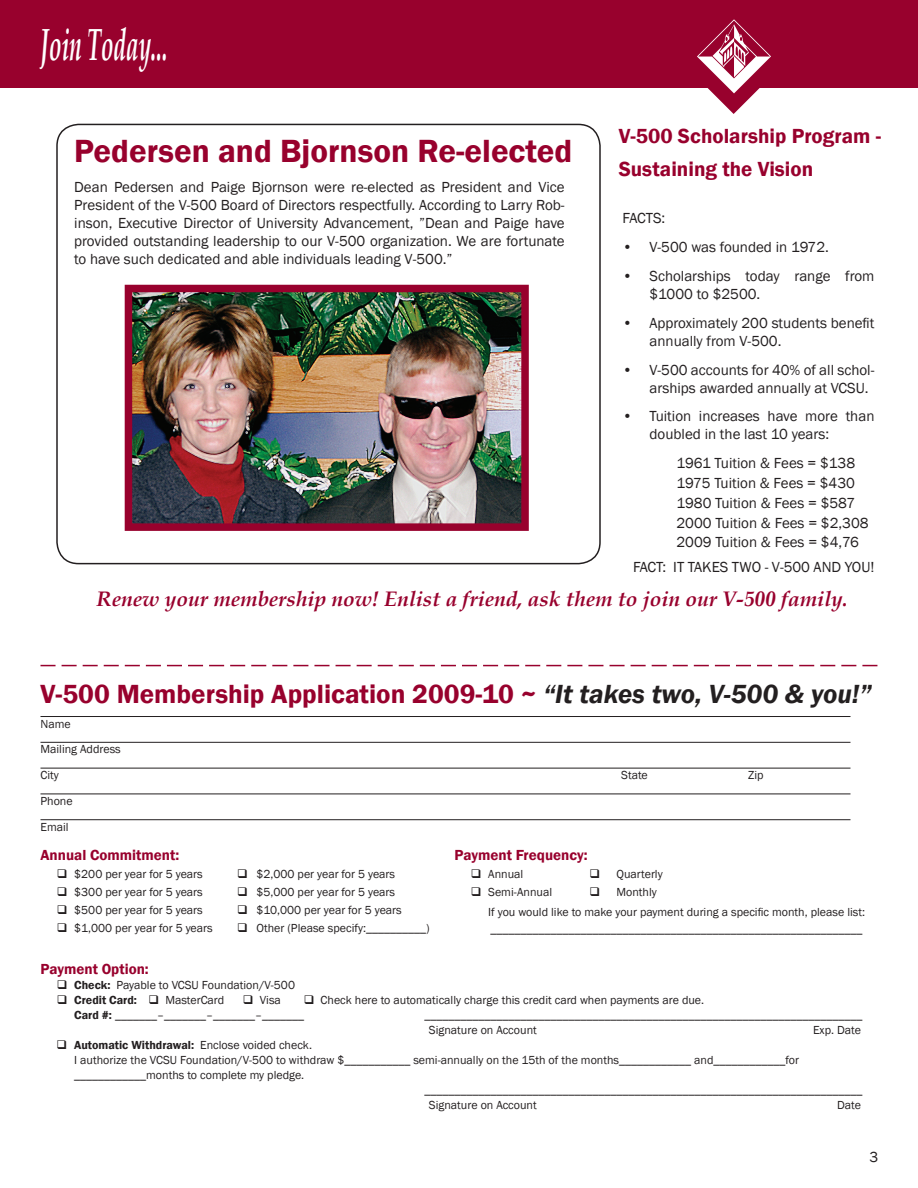
<style>
.page{position:relative;width:918px;height:1188px;background:#fff}
.page>*{position:absolute;margin:0;border:0;box-sizing:border-box;transform-origin:0 0}
.t1{font:italic 700 45px "Book Antiqua";color:#fff;scale:.5 1}
.t2{font:600 33px "Franklin Gothic";color:#98012d}
.t3{font:600 27px "Franklin Gothic";color:#98012d}
.t4{font:italic 700 21px "Book Antiqua";color:#98012d}
.t5{font:600 21px/33px "Franklin Gothic";color:#98012d}
.t6{font:15px/18px "Franklin Gothic";color:#231f20}
.t7{font:600 15px "Franklin Gothic";color:#98012d}
.t8{font:12px/25.8px "Franklin Gothic";color:#231f20}
.t9{font:600 12px "Franklin Gothic";color:#231f20}
.s1{font-style:italic;color:#231f20}
.s2{font-weight:600}
.s3{font-weight:400}
</style>
<div class="page">
<div style="left:0;top:0;width:918px;height:87px;background:#98012d"></div>
<svg style="left:672px;top:19px;width:124px;height:95px"></svg>
<hr style="left:40px;top:716px;width:810px;height:1px;background:#231f20">
<hr style="left:40px;top:742px;width:810px;height:1px;background:#231f20">
<hr style="left:40px;top:768px;width:810px;height:1px;background:#231f20">
<hr style="left:40px;top:794px;width:810px;height:1px;background:#231f20">
<hr style="left:40px;top:819px;width:810px;height:1px;background:#231f20">
<svg style="left:40px;top:665px;width:838px;height:1px"></svg>
<div style="left:56px;top:124px;width:545px;height:440px;border:2px solid #231f20;border-radius:22px"></div>
<img style="left:134px;top:294px;width:386px;height:228px">
<div style="left:125px;top:285px;width:404px;height:246px;border:8px solid #98012d"></div>
<h1 class="t1" style="left:40px;top:18px;width:257px">Join Today...</h1>
<h2 class="t2" style="left:74px;top:131px;width:500px">Pedersen and Bjornson Re-elected</h2>
<p class="t6" style="left:74px;top:179px;width:492px;text-align:justify">Dean Pedersen and Paige Bjornson were re-elected as President and Vice President of the V-500 Board of Directors respectfully. According to Larry Rob&shy;inson, Executive Director of University Advancement, ”Dean and Paige have provided outstanding leadership to our V-500 organization. We are fortunate to have such dedicated and able individuals leading V-500.”</p>
<h3 class="t5" style="left:619px;top:120px;width:264px">V-500 Scholarship Program -<br>Sustaining the Vision</h3>
<p class="t6" style="left:622px;top:210px;width:44px">FACTS:</p>
<p class="t6" style="left:622px;top:238px;width:208px">• V-500 was founded in 1972.</p>
<p class="t6" style="left:650px;top:267px;width:226px;text-indent:-27px">• Scholarships today range from $1000 to $2500.</p>
<p class="t6" style="left:650px;top:314px;width:227px;text-indent:-27px">• Approximately 200 students benefit annually from V-500.</p>
<p class="t6" style="left:650px;top:361px;width:226px;text-indent:-27px">• V-500 accounts for 40% of all schol&shy;arships awarded annually at VCSU.</p>
<p class="t6" style="left:650px;top:408px;width:226px;text-indent:-27px">• Tuition increases have more than doubled in the last 10 years:</p>
<p class="t6" style="left:676px;top:454px;width:194px;line-height:19.8px">1961 Tuition &amp; Fees = $138<br>1975 Tuition &amp; Fees = $430<br>1980 Tuition &amp; Fees = $587<br>2000 Tuition &amp; Fees = $2,308<br>2009 Tuition &amp; Fees = $4,76</p>
<p class="t6" style="left:633px;top:558px;width:64px">Fact: It takes</p>
<p class="t6" style="left:732px;top:558px;width:92px">Two - V-500 and</p>
<p class="t6" style="left:845px;top:558px;width:31px">You !</p>
<h3 class="t4" style="left:97px;top:586px;width:753px">Renew your membership now! Enlist a friend, ask them to join our V-500 family.</h3>
<h3 class="t3" style="left:40px;top:678px;width:833px">V-500 Membership Application 2009-10 ~ <span class="s1">“It takes two, V-500 &amp; you!”</span></h3>
<p class="t8" style="left:40px;top:711px;width:82px">Name<br>Mailing Address<br>City</p>
<p class="t8" style="left:40px;top:788px;width:34px">Phone<br>Email</p>
<p class="t7" style="left:40px;top:846px;width:140px">Annual Commitment:</p>
<p class="t8" style="left:57px;top:862px;width:148px">❑ $200 per year for 5 years</p>
<p class="t8" style="left:237px;top:862px;width:160px">❑ $2,000 per year for 5 years</p>
<p class="t8" style="left:57px;top:880px;width:148px">❑ $300 per year for 5 years</p>
<p class="t8" style="left:237px;top:880px;width:160px">❑ $5,000 per year for 5 years</p>
<p class="t8" style="left:57px;top:898px;width:148px">❑ $500 per year for 5 years</p>
<p class="t8" style="left:237px;top:898px;width:166px">❑ $10,000 per year for 5 years</p>
<p class="t8" style="left:57px;top:916px;width:158px">❑ $1,000 per year for 5 years</p>
<p class="t8" style="left:237px;top:916px;width:194px">❑ Other (Please specify:__________)</p>
<p class="t8" style="left:621px;top:763px;width:28px">State</p>
<p class="t8" style="left:748px;top:763px;width:17px">Zip</p>
<p class="t7" style="left:454px;top:846px;width:135px">Payment Frequency:</p>
<p class="t8" style="left:471px;top:862px;width:54px">❑ Annual</p>
<p class="t8" style="left:590px;top:862px;width:75px">❑ Quarterly</p>
<p class="t8" style="left:471px;top:880px;width:83px">❑ Semi-Annual</p>
<p class="t8" style="left:488px;top:883px;width:378px;line-height:19.8px;text-indent:101px">❑ Monthly<br>If you would like to make your payment during a specific month, please list:</p>
<p class="t8" style="left:471px;top:916px;width:393px">- ______________________________________________________________</p>
<p class="t7" style="left:40px;top:960px;width:110px">Payment Option:</p>
<p class="t8" style="left:57px;top:973px;width:240px">❑ <span class="s2">Check:</span> Payable to VCSU Foundation/V-500</p>
<p class="t9" style="left:57px;top:993px;width:169px">❑ Credit Card: ❑ <span class="s3">MasterCard</span></p>
<p class="t8" style="left:243px;top:988px;width:39px">❑ Visa</p>
<p class="t8" style="left:74px;top:993px;width:631px;line-height:15px;text-indent:230px">❑ Check here to automatically charge this credit card when payments are due.<br><span class="s2">Card #:</span> _______–_______–_______–_______</p>
<p class="t8" style="left:429px;top:1008px;width:435px;line-height:15px;text-indent:-4px">_________________________________________________________________________<br>Signature on Account</p>
<p class="t8" style="left:813px;top:1018px;width:49px">Exp. Date</p>
<p class="t9" style="left:57px;top:1038px;width:257px">❑ Automatic Withdrawal: <span class="s3">Enclose voided check.</span></p>
<p class="t8" style="left:74px;top:1048px;width:726px">I authorize the VCSU Foundation/V-500 to withdraw $___________ semi-annually on the 15th of the months____________ and____________for</p>
<p class="t8" style="left:74px;top:1063px;width:232px">____________months to complete my pledge.</p>
<p class="t8" style="left:424px;top:1078px;width:439px">_________________________________________________________________________</p>
<p class="t8" style="left:429px;top:1093px;width:109px">Signature on Account</p>
<p class="t8" style="left:837px;top:1093px;width:25px">Date</p>
<p class="t6" style="left:869px;top:1149px;width:10px">3</p>
</div>
